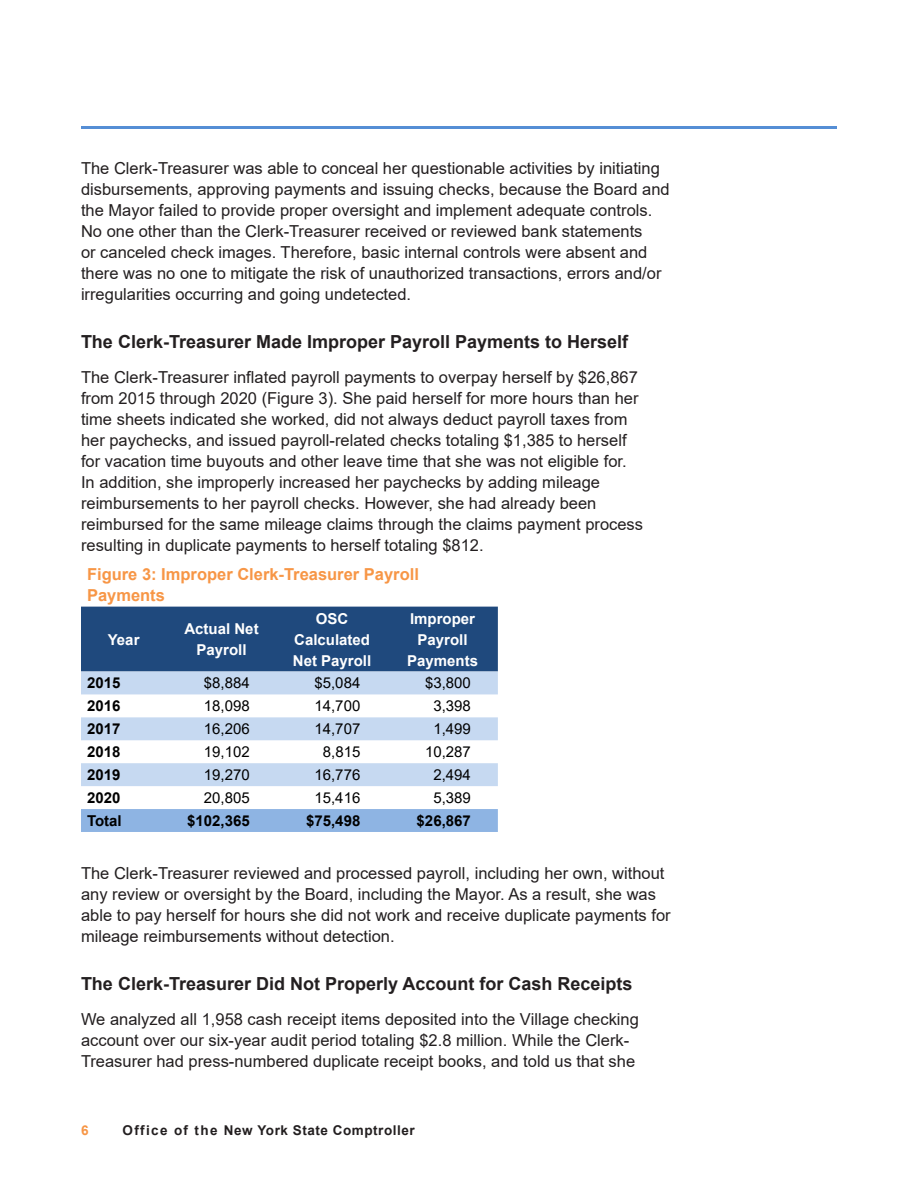
<style>
.page{position:relative;width:918px;height:1188px;background:#fff}
.page>*{position:absolute;margin:0;border:0;box-sizing:border-box;transform-origin:0 0}
.Small_Subhead{font:700 18px "Arial";color:#231f20}
.Body_Text{font:16.5px/21px "Arial";color:#231f20}
._7_Figures{font:700 16.5px/21px "Arial";color:#f79646}
._7_Figures-2{font:15px "Arial";color:#000}
._7_Figures-3{font:700 15px/21px "Arial";color:#fff;text-align:center}
._7_Figures-4{font:700 15px "Arial";color:#000}
.t1{font:700 13.5px "Arial";letter-spacing:.04em;color:#231f20}
.t2{font:700 13.5px "Arial";color:#f79646}
</style>
<div class="page">
<hr style="left:81px;top:126px;width:756px;height:3px;background:#558ed5">
<div style="left:81px;top:607px;width:417px;height:65px;background:#1f497d"></div>
<svg style="left:81px;top:672px;width:417px;height:114px;fill:#c6d9f1"></svg>
<div style="left:81px;top:809px;width:417px;height:23px;background:#8eb4e3"></div>
<p class="Body_Text" style="left:81px;top:158px;width:590px">The Clerk-Treasurer was able to conceal her questionable activities by initiating disbursements, approving payments and issuing checks, because the Board and the Mayor failed to provide proper oversight and implement adequate controls.<br>No one other than the Clerk-Treasurer received or reviewed bank statements<br>or canceled check images. Therefore, basic internal controls were absent and there was no one to mitigate the risk of unauthorized transactions, errors and/or irregularities occurring and going undetected.</p>
<p class="Small_Subhead" style="left:81px;top:329px;width:549px">The Clerk-Treasurer Made Improper Payroll Payments to Herself</p>
<p class="Body_Text" style="left:81px;top:366px;width:564px">The Clerk-Treasurer inflated payroll payments to overpay herself by $26,867 from 2015 through 2020 (Figure 3). She paid herself for more hours than her time sheets indicated she worked, did not always deduct payroll taxes from her paychecks, and issued payroll-related checks totaling $1,385 to herself for vacation time buyouts and other leave time that she was not eligible for.<br>In addition, she improperly increased her paychecks by adding mileage reimbursements to her payroll checks. However, she had already been reimbursed for the same mileage claims through the claims payment process resulting in duplicate payments to herself totaling $812.</p>
<p class="_7_Figures" style="left:87px;top:564px;width:333px">Figure 3: Improper Clerk-Treasurer Payroll<br>Payments</p>
<p class="_7_Figures-3" style="left:108px;top:629px;width:33px">Year</p>
<p class="_7_Figures-3" style="left:184px;top:618px;width:76px">Actual Net<br>Payroll</p>
<p class="_7_Figures-3" style="left:293px;top:608px;width:80px">OSC<br>Calculated<br>Net Payroll</p>
<p class="_7_Figures-3" style="left:407px;top:608px;width:72px">Improper<br>Payroll<br>Payments</p>
<p class="_7_Figures-4" style="left:87px;top:673px;width:35px">2015</p>
<p class="_7_Figures-2" style="left:204px;top:673px;width:47px">$8,884</p>
<p class="_7_Figures-2" style="left:314px;top:673px;width:47px">$5,084</p>
<p class="_7_Figures-2" style="left:425px;top:673px;width:47px">$3,800</p>
<p class="_7_Figures-4" style="left:87px;top:696px;width:35px">2016</p>
<p class="_7_Figures-2" style="left:204px;top:696px;width:47px">18,098</p>
<p class="_7_Figures-2" style="left:314px;top:696px;width:47px">14,700</p>
<p class="_7_Figures-2" style="left:433px;top:696px;width:39px">3,398</p>
<p class="_7_Figures-4" style="left:87px;top:718px;width:35px">2017</p>
<p class="_7_Figures-2" style="left:204px;top:719px;width:47px">16,206</p>
<p class="_7_Figures-2" style="left:314px;top:719px;width:47px">14,707</p>
<p class="_7_Figures-2" style="left:433px;top:719px;width:39px">1,499</p>
<p class="_7_Figures-4" style="left:87px;top:741px;width:35px">2018</p>
<p class="_7_Figures-2" style="left:204px;top:742px;width:47px">19,102</p>
<p class="_7_Figures-2" style="left:323px;top:742px;width:39px">8,815</p>
<p class="_7_Figures-2" style="left:425px;top:742px;width:47px">10,287</p>
<p class="_7_Figures-4" style="left:87px;top:764px;width:35px">2019</p>
<p class="_7_Figures-2" style="left:204px;top:765px;width:47px">19,270</p>
<p class="_7_Figures-2" style="left:314px;top:765px;width:47px">16,776</p>
<p class="_7_Figures-2" style="left:433px;top:765px;width:39px">2,494</p>
<p class="_7_Figures-4" style="left:87px;top:787px;width:35px">2020</p>
<p class="_7_Figures-2" style="left:204px;top:787px;width:47px">20,805</p>
<p class="_7_Figures-2" style="left:314px;top:787px;width:47px">15,416</p>
<p class="_7_Figures-2" style="left:433px;top:787px;width:39px">5,389</p>
<p class="_7_Figures-4" style="left:87px;top:810px;width:36px">Total</p>
<p class="_7_Figures-4" style="left:187px;top:810px;width:64px">$102,365</p>
<p class="_7_Figures-4" style="left:306px;top:810px;width:56px">$75,498</p>
<p class="_7_Figures-4" style="left:417px;top:810px;width:56px">$26,867</p>
<p class="Body_Text" style="left:81px;top:863px;width:591px">The Clerk-Treasurer reviewed and processed payroll, including her own, without any review or oversight by the Board, including the Mayor. As a result, she was able to pay herself for hours she did not work and receive duplicate payments for mileage reimbursements without detection.</p>
<p class="Small_Subhead" style="left:81px;top:971px;width:553px">The Clerk-Treasurer Did Not Properly Account for Cash Receipts</p>
<p class="Body_Text" style="left:81px;top:1008px;width:559px">We analyzed all 1,958 cash receipt items deposited into the Village checking account over our six-year audit period totaling $2.8 million. While the Clerk-<br>Treasurer had press-numbered duplicate receipt books, and told us that she</p>
<p class="t2" style="left:81px;top:1121px;width:9px">6</p>
<p class="t1" style="left:123px;top:1121px;width:294px">Office of the New York State Comptroller</p>
</div>
